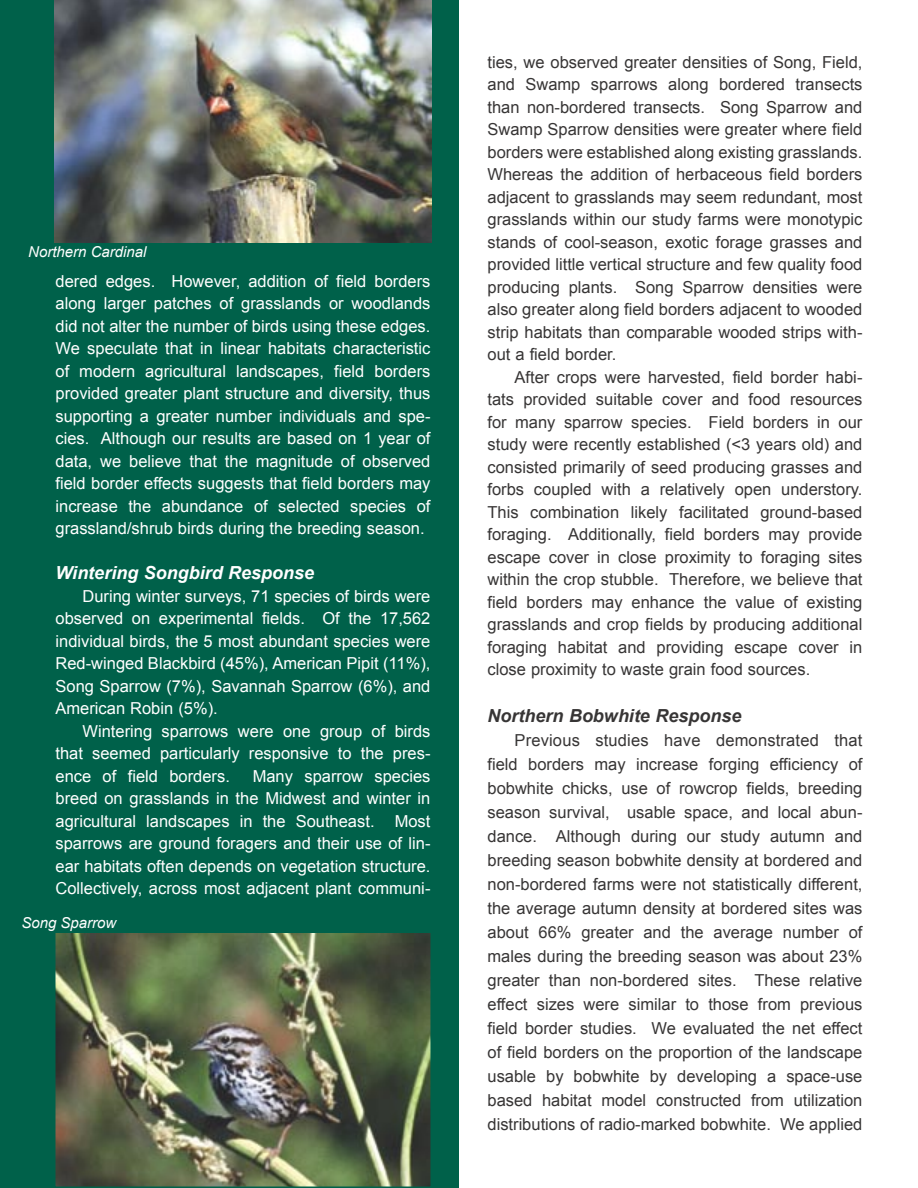
<style>
.page{position:relative;width:918px;height:1188px;background:#fff}
.page>*{position:absolute;margin:0;border:0;box-sizing:border-box;transform-origin:0 0}
.heading_5{font:italic 700 18px "Arial";color:#fff}
.t1{font:italic 700 18px "Arial";color:#373535}
.Body_Text{font:16.5px/22.5px "Arial";color:#373535;text-align:justify}
.Body_Text-2{font:16.5px/22.5px "Arial";color:#fff;text-align:justify}
.t2{font:italic 15px "Arial";color:#fff}
</style>
<div class="page">
<div style="left:0;top:0;width:459px;height:1188px;background:#00614a"></div>
<img style="left:54px;top:0;width:378px;height:243px">
<img style="left:57px;top:935px;width:372px;height:250px">
<div style="left:54px;top:932px;width:378px;height:256px;border:2px solid #00614a"></div>
<p class="t2" style="left:28px;top:242px;width:120px">Northern Cardinal</p>
<p class="Body_Text-2" style="left:56px;top:270px;width:377px">dered edges. However, addition of field borders along larger patches of grasslands or woodlands did not alter the number of birds using these edges.<br>We speculate that in linear habitats characteristic of modern agricultural landscapes, field borders provided greater plant structure and diversity, thus supporting a greater number individuals and spe&shy;cies. Although our results are based on 1 year of data, we believe that the magnitude of observed field border effects suggests that field borders may increase the abundance of selected species of grassland/shrub birds during the breeding season.</p>
<p class="heading_5" style="left:56px;top:561px;width:260px">Wintering Songbird Response</p>
<p class="Body_Text-2" style="left:56px;top:585px;width:376px;text-indent:27px">During winter surveys, 71 species of birds were observed on experimental fields. Of the 17,562 individual birds, the 5 most abundant species were Red-winged Blackbird (45%), American Pipit (11%), Song Sparrow (7%), Savannah Sparrow (6%), and American Robin (5%).</p>
<p class="Body_Text-2" style="left:56px;top:720px;width:377px;text-indent:27px">Wintering sparrows were one group of birds that seemed particularly responsive to the pres&shy;ence of field borders.</p>
<p class="Body_Text-2" style="left:56px;top:765px;width:376px;text-indent:197px">Many sparrow species breed on grasslands in the Midwest and winter in agricultural landscapes in the Southeast. Most sparrows are ground foragers and their use of lin&shy;ear habitats often depends on vegetation structure.<br>Collectively, across most adjacent plant communi-</p>
<p class="t2" style="left:21px;top:913px;width:97px">Song Sparrow</p>
<p class="Body_Text" style="left:488px;top:51px;width:377px">ties, we observed greater densities of Song, Field, and Swamp sparrows along bordered transects than non-bordered transects. Song Sparrow and Swamp Sparrow densities were greater where field borders were established along existing grasslands.<br>Whereas the addition of herbaceous field borders adjacent to grasslands may seem redundant, most grasslands within our study farms were monotypic stands of cool-season, exotic forage grasses and provided little vertical structure and few quality food producing plants. Song Sparrow densities were also greater along field borders adjacent to wooded strip habitats than comparable wooded strips with&shy;out a field border.</p>
<p class="Body_Text" style="left:488px;top:366px;width:376px;text-indent:27px">After crops were harvested, field border habi&shy;tats provided suitable cover and food resources for many sparrow species. Field borders in our study were recently established (&lt;3 years old) and consisted primarily of seed producing grasses and forbs coupled with a relatively open understory.<br>This combination likely facilitated ground-based foraging. Additionally, field borders may provide escape cover in close proximity to foraging sites within the crop stubble. Therefore, we believe that field borders may enhance the value of existing grasslands and crop fields by producing additional foraging habitat and providing escape cover in close proximity to waste grain food sources.</p>
<p class="t1" style="left:488px;top:703px;width:256px">Northern Bobwhite Response</p>
<p class="Body_Text" style="left:488px;top:728px;width:377px;line-height:24px;text-indent:27px">Previous studies have demonstrated that field borders may increase forging efficiency of bobwhite chicks, use of rowcrop fields, breeding season survival, usable space, and local abun&shy;dance. Although during our study autumn and breeding season bobwhite density at bordered and non-bordered farms were not statistically different, the average autumn density at bordered sites was about 66% greater and the average number of males during the breeding season was about 23% greater than non-bordered sites. These relative effect sizes were similar to those from previous field border studies. We evaluated the net effect of field borders on the proportion of the landscape usable by bobwhite by developing a space-use based habitat model constructed from utilization distributions of radio-marked bobwhite. We applied</p>
</div>
